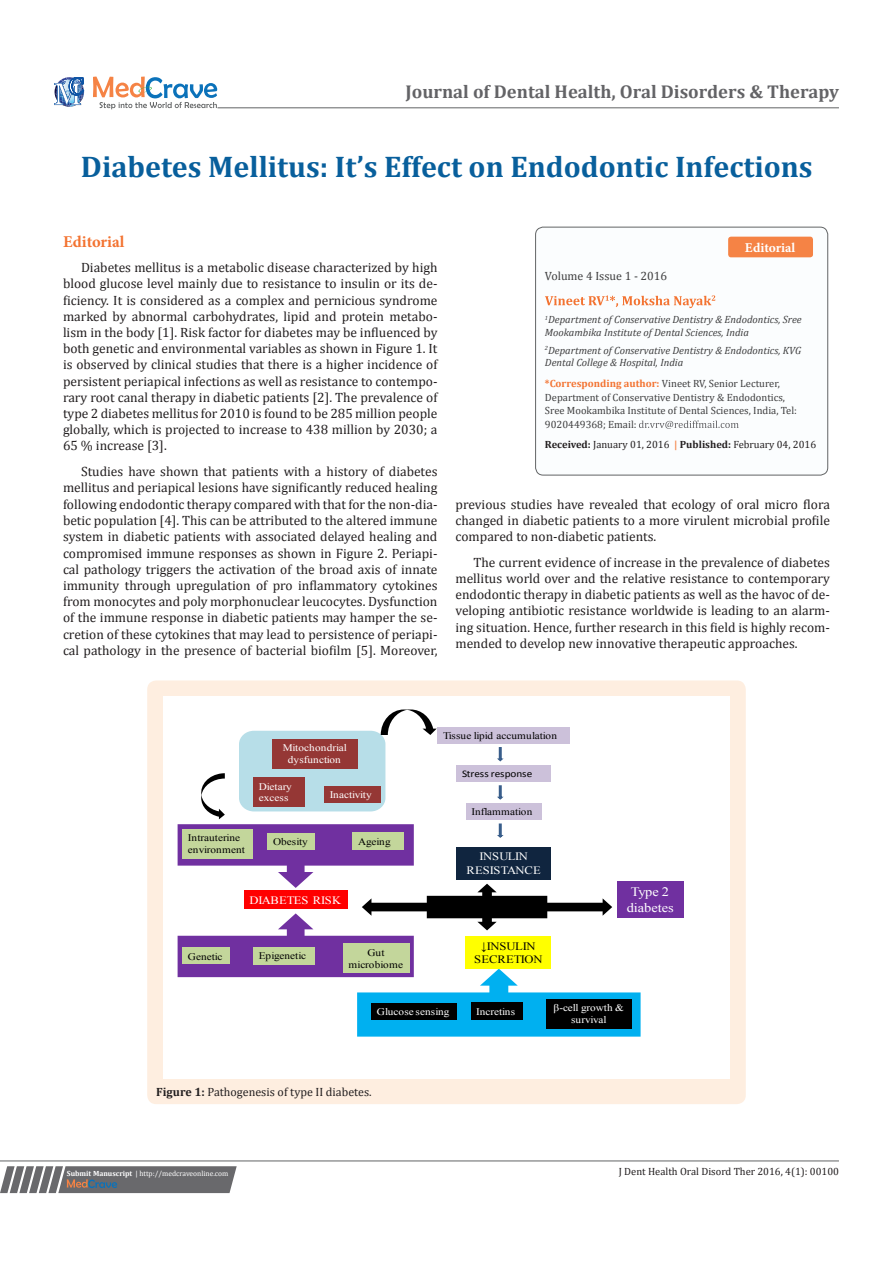
<style>
.page{position:relative;width:893px;height:1263px;background:#fff}
.page>*{position:absolute;margin:0;border:0;box-sizing:border-box;transform-origin:0 0}
.t1{font:700 30px "Cambria";color:#085f9c}
.t2{font:700 18.6px "Cambria";color:#636366}
.t3{font:700 16.5px "Minion Pro";color:#f37331}
.t4{font:13.5px/16.2px "Cambria";color:#231f20;text-align:justify}
.t5{font:700 13.5px "Minion Pro";color:#fff}
.t6{font:12.9px/15.3px "Times New Roman";letter-spacing:-.005em;color:#fff;text-align:center;scale:1.11 1}
.t7{font:12px "Cambria";color:#231f20}
.t8{font:12px "Cambria";color:#3e3e3f}
.t9{font:11.25px/13.8px "Times New Roman";letter-spacing:-.01em;color:#fff;text-align:center;scale:1.11 1}
.t10{font:11.25px/13.8px "Times New Roman";letter-spacing:-.005em;color:#000;text-align:center;scale:1.11 1}
.t11{font:italic 10.5px/12.6px "Cambria";color:#3e3e3f}
.t12{font:10.5px/13.5px "Cambria";color:#3e3e3f}
.t13{font:10.5px "Cambria";color:#231f20}
.t14{font:10.05px/11.7px "Times New Roman";letter-spacing:-.005em;color:#fff;text-align:center;scale:1.11 1}
.t15{font:10.05px/11.7px "Times New Roman";letter-spacing:-.005em;color:#000;scale:1.11 1}
.t16{font:10.05px "Calibri";letter-spacing:-.005em;color:#000;scale:1.11 1}
.t17{font:10.05px/11.7px "Times New Roman";letter-spacing:.02em;color:#000;text-align:center;scale:1.11 1}
.t18{font:7.5px "Cambria";color:#fff}
.s1{font-weight:700;color:#f37331}
.s2{font-weight:700}
.s3{font-weight:700;color:#f58345}
</style>
<div class="page">
<svg style="left:54px;top:77px;width:30px;height:30px"></svg>
<svg style="left:93px;top:77px;width:124px;height:32px"></svg>
<div style="left:536px;top:227px;width:292px;height:248px;background:#fbfdfe;border-radius:8px"></div>
<svg style="left:545px;top:295px;width:170px;height:13px"></svg>
<svg style="left:639px;top:421px;width:100px;height:8px"></svg>
<div style="left:535px;top:227px;width:293px;height:248px;border:1px solid #626465;border-radius:8px"></div>
<svg style="left:0;top:1166px;width:237px;height:27px;background:#78787a"></svg>
<hr style="left:0;top:1161px;width:839px;height:1px;background:#626465">
<hr style="left:218px;top:108px;width:621px;height:1px;background:#626465">
<div style="left:728px;top:237px;width:85px;height:20px;background:#f58345;border-radius:3px"></div>
<div style="left:147px;top:680px;width:599px;height:424px;background:#feeee0;border-radius:9px"></div>
<div style="left:163px;top:697px;width:567px;height:381px;background:#fff"></div>
<div style="left:617px;top:882px;width:66px;height:36px;background:#7030a0"></div>
<svg style="left:178px;top:709px;width:463px;height:327px"></svg>
<p class="t2" style="left:405px;top:79px;width:435px">Journal of Dental Health, Oral Disorders &amp; Therapy</p>
<p class="t1" style="left:81px;top:145px;width:733px">Diabetes Mellitus: It’s Effect on Endodontic Infections</p>
<p class="t3" style="left:63px;top:230px;width:63px">Editorial</p>
<p class="t4" style="left:63px;top:259px;width:376px;text-indent:18px">Diabetes mellitus is a metabolic disease characterized by high blood glucose level mainly due to resistance to insulin or its de&shy;ficiency. It is considered as a complex and pernicious syndrome marked by abnormal carbohydrates, lipid and protein metabo&shy;lism in the body [1]. Risk factor for diabetes may be influenced by both genetic and environmental variables as shown in Figure 1. It is observed by clinical studies that there is a higher incidence of persistent periapical infections as well as resistance to contempo&shy;rary root canal therapy in diabetic patients [2]. The prevalence of type 2 diabetes mellitus for 2010 is found to be 285 million people globally, which is projected to increase to 438 million by 2030; a 65 % increase [3].</p>
<p class="t4" style="left:63px;top:463px;width:376px;text-align:right">Studies have shown that patients with a history of diabetes mellitus and periapical lesions have significantly reduced healing</p>
<p class="t5" style="left:745px;top:238px;width:52px">Editorial</p>
<p class="t8" style="left:545px;top:269px;width:124px">Volume 4 Issue 1 - 2016</p>
<p class="t11" style="left:545px;top:313px;width:258px"><sup>1</sup>Department of Conservative Dentistry &amp; Endodontics, Sree<br>Mookambika Institute of Dental Sciences, India</p>
<p class="t11" style="left:545px;top:343px;width:258px"><sup>2</sup>Department of Conservative Dentistry &amp; Endodontics, KVG<br>Dental College &amp; Hospital, India</p>
<p class="t12" style="left:545px;top:377px;width:253px"><span class="s1">*Corresponding author:</span> Vineet RV, Senior Lecturer, Department of Conservative Dentistry &amp; Endodontics, Sree Mookambika Institute of Dental Sciences, India, Tel:<br>9020449368; Email:</p>
<p class="t13" style="left:545px;top:438px;width:273px"><span class="s2">Received:</span> January 01, 2016 <span class="s3">|</span> <span class="s2">Published:</span> February 04, 2016</p>
<p class="t4" style="left:63px;top:496px;width:376px">following endodontic therapy compared with that for the non-dia&shy;betic population [4]. This can be attributed to the altered immune system in diabetic patients with associated delayed healing and compromised immune responses as shown in Figure 2. Periapi&shy;cal pathology triggers the activation of the broad axis of innate immunity through upregulation of pro inflammatory cytokines from monocytes and poly morphonuclear leucocytes. Dysfunction of the immune response in diabetic patients may hamper the se&shy;cretion of these cytokines that may lead to persistence of periapi&shy;cal pathology in the presence of bacterial biofilm [5]. Moreover,</p>
<p class="t4" style="left:455px;top:496px;width:376px">previous studies have revealed that ecology of oral micro flora changed in diabetic patients to a more virulent microbial profile compared to non-diabetic patients.</p>
<p class="t4" style="left:455px;top:554px;width:376px;text-indent:18px">The current evidence of increase in the prevalence of diabetes mellitus world over and the relative resistance to contemporary endodontic therapy in diabetic patients as well as the havoc of de&shy;veloping antibiotic resistance worldwide is leading to an alarm&shy;ing situation. Hence, further research in this field is highly recom&shy;mended to develop new innovative therapeutic approaches.</p>
<p class="t14" style="left:283px;top:742px;width:59px">Mitochondrial dysfunction</p>
<p class="t14" style="left:259px;top:780px;width:31px;text-align:left">Dietary excess</p>
<p class="t14" style="left:330px;top:789px;width:39px">Inactivity</p>
<p class="t15" style="left:188px;top:832px;width:53px">Intrauterine environment</p>
<p class="t15" style="left:273px;top:835px;width:33px">Obesity</p>
<p class="t15" style="left:358px;top:835px;width:31px">Ageing</p>
<p class="t9" style="left:249px;top:893px;width:84px">DIABETES RISK</p>
<p class="t15" style="left:188px;top:950px;width:33px">Genetic</p>
<p class="t17" style="left:349px;top:946px;width:51px">Gut microbiome</p>
<p class="t15" style="left:259px;top:950px;width:44px">Epigenetic</p>
<p class="t15" style="left:443px;top:729px;width:104px">Tissue lipid accumulation</p>
<p class="t16" style="left:462px;top:767px;width:65px">Stress response</p>
<p class="t15" style="left:471px;top:806px;width:56px">Inflammation</p>
<p class="t9" style="left:467px;top:849px;width:68px">INSULIN<br>RESISTANCE</p>
<p class="t10" style="left:474px;top:939px;width:63px">↓INSULIN<br>SECRETION</p>
<p class="t6" style="left:627px;top:884px;width:44px">Type 2 diabetes</p>
<p class="t14" style="left:377px;top:1005px;width:67px">Glucose sensing</p>
<p class="t14" style="left:476px;top:1005px;width:37px">Incretins</p>
<p class="t14" style="left:554px;top:1002px;width:65px">β-cell growth &amp; survival</p>
<p class="t7" style="left:156px;top:1085px;width:217px"><span class="s2">Figure 1:</span> Pathogenesis of type II diabetes.</p>
<p class="t18" style="left:67px;top:1169px;width:163px"><span class="s2">Submit Manuscript</span> | http://medcraveonline.com</p>
<p class="t13" style="left:619px;top:1165px;width:222px">J Dent Health Oral Disord Ther 2016, 4(1): 00100</p>
</div>
